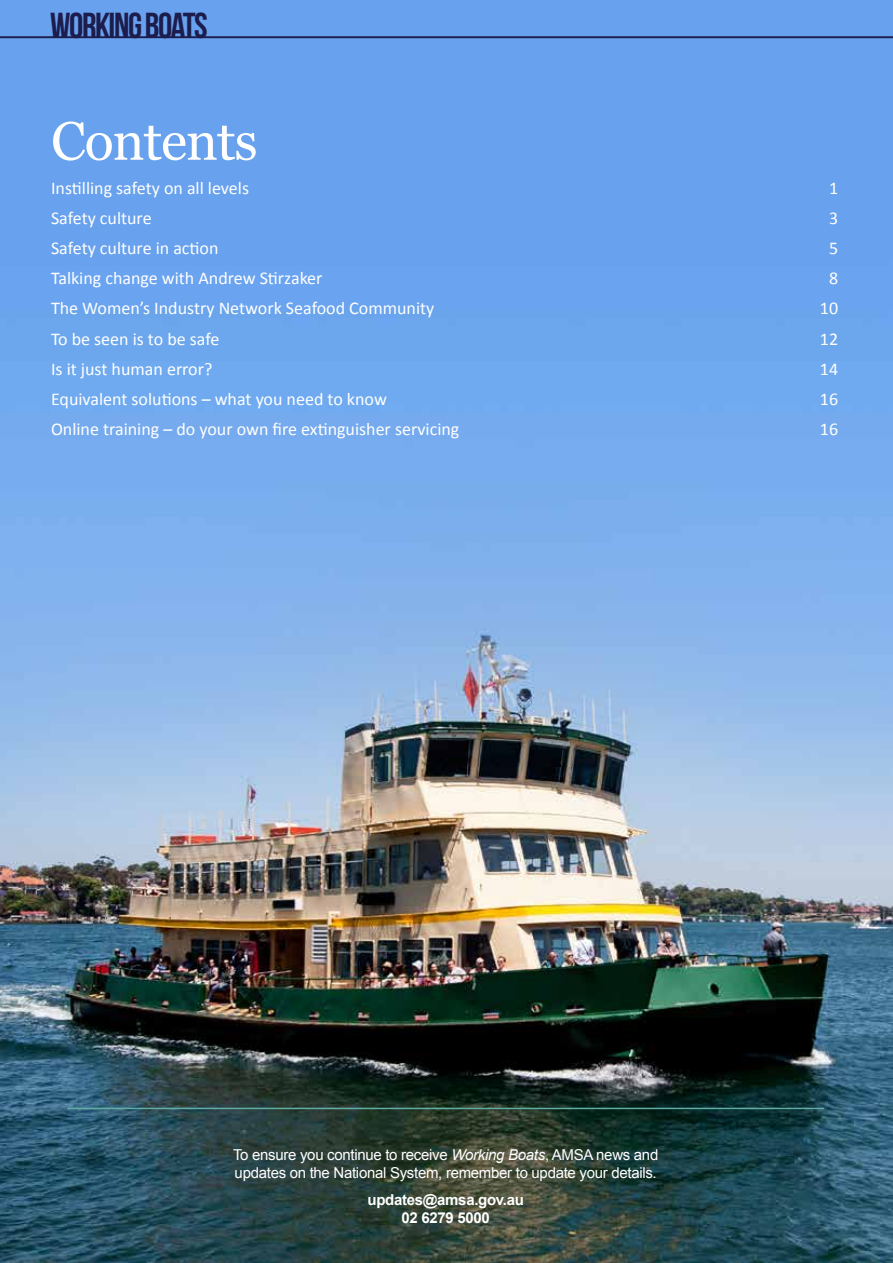
<style>
.page{position:relative;width:893px;height:1263px;background:#fff}
.page>*{position:absolute;margin:0;border:0;box-sizing:border-box;transform-origin:0 0}
.t1{font:54px "Georgia";letter-spacing:-.02em;color:#fff}
.t2{font:36.15px "Bebas Neue";letter-spacing:-.04em;color:#1c1d4c}
.t3{font:18px "Calibri";color:#fff}
.t4{font:15px/18px "Arial";letter-spacing:-.02em;color:#fff}
.t5{font:700 15px/18px "Arial";letter-spacing:-.02em;color:#fff;text-align:center}
.s1{font-style:italic}
</style>
<div class="page">
<img style="left:0;top:0;width:893px;height:1263px">
<hr style="left:0;top:36px;width:893px;height:2px;background:#1c1d4c">
<hr style="left:68px;top:1108px;width:756px;height:1px;background:#61ada3">
<h2 class="t2" style="left:50px;top:5px;width:159px">WORKING BOATS</h2>
<h1 class="t1" style="left:51px;top:108px;width:208px">Contents</h1>
<p class="t3" style="left:51px;top:177px;width:200px">Instilling safety on all levels</p>
<p class="t3" style="left:829px;top:177px;width:11px">1</p>
<p class="t3" style="left:51px;top:207px;width:102px">Safety culture</p>
<p class="t3" style="left:829px;top:207px;width:11px">3</p>
<p class="t3" style="left:51px;top:237px;width:169px">Safety culture in action</p>
<p class="t3" style="left:829px;top:237px;width:11px">5</p>
<p class="t3" style="left:51px;top:267px;width:273px">Talking change with Andrew Stirzaker</p>
<p class="t3" style="left:829px;top:267px;width:11px">8</p>
<p class="t3" style="left:51px;top:297px;width:385px">The Women’s Industry Network Seafood Community</p>
<p class="t3" style="left:820px;top:297px;width:20px">10</p>
<p class="t3" style="left:51px;top:327px;width:170px">To be seen is to be safe</p>
<p class="t3" style="left:820px;top:327px;width:20px">12</p>
<p class="t3" style="left:51px;top:357px;width:163px">Is it just human error?</p>
<p class="t3" style="left:820px;top:357px;width:20px">14</p>
<p class="t3" style="left:51px;top:387px;width:337px">Equivalent solutions – what you need to know</p>
<p class="t3" style="left:820px;top:387px;width:20px">16</p>
<p class="t3" style="left:51px;top:417px;width:410px">Online training – do your own fire extinguisher servicing</p>
<p class="t3" style="left:820px;top:417px;width:20px">16</p>
<p class="t4" style="left:233px;top:1146px;width:427px">To ensure you continue to receive <span class="s1">Working Boats</span>, AMSA news and updates on the National System, remember to update your details.</p>
<p class="t5" style="left:367px;top:1191px;width:158px">updates@amsa.gov.au<br>02 6279 5000</p>
</div>
